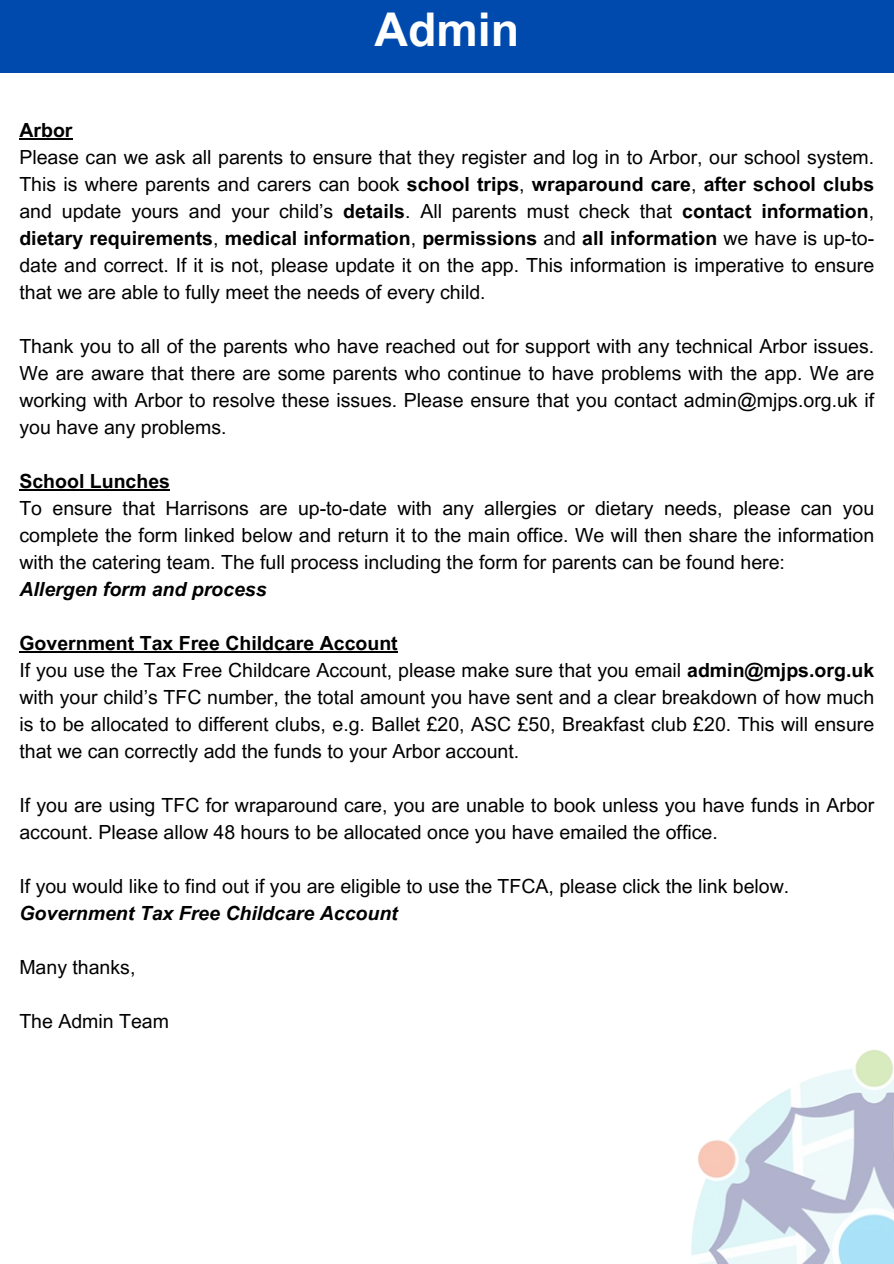
<style>
.page{position:relative;width:894px;height:1264px;background:#fff}
.page>*{position:absolute;margin:0;border:0;box-sizing:border-box;transform-origin:0 0}
.t1{font:700 46.5px "Arial MT Pro";color:#fff}
.t2{font:19.5px/27px "Arial MT Pro";color:#000;text-align:justify}
.t3{font:italic 700 19.5px "Arial MT Pro";color:#000}
.t4{font:700 19.5px "Arial MT Pro";color:#000}
.s1{font-weight:700}
</style>
<div class="page">
<div style="left:0;top:0;width:893px;height:72px;background:#004aad"></div>
<hr style="left:19px;top:138px;width:53px;height:1px;background:#000">
<hr style="left:19px;top:489px;width:151px;height:1px;background:#000">
<hr style="left:19px;top:651px;width:378px;height:1px;background:#000">
<img style="left:691px;top:1049px;width:202px;height:214px">
<p class="t1" style="left:374px;top:12px;width:146px">Admin</p>
<h1 class="t4" style="left:19px;top:123px;width:55px">Arbor</h1>
<p class="t2" style="left:19px;top:146px;width:856px">Please can we ask all parents to ensure that they register and log in to Arbor, our school system.<br>This is where parents and carers can book <span class="s1">school trips</span>, <span class="s1">wraparound care</span>, <span class="s1">after school clubs </span>and update yours and your child’s <span class="s1">details</span>. All parents must check that <span class="s1">contact information</span>, <span class="s1">dietary requirements</span>, <span class="s1">medical information</span>, <span class="s1">permissions</span> and <span class="s1">all information</span> we have is up-to&shy;date and correct. If it is not, please update it on the app. This information is imperative to ensure that we are able to fully meet the needs of every child.</p>
<p class="t2" style="left:19px;top:335px;width:856px">Thank you to all of the parents who have reached out for support with any technical Arbor issues.<br>We are aware that there are some parents who continue to have problems with the app. We are working with Arbor to resolve these issues. Please ensure that you contact admin@mjps.org.uk if you have any problems.</p>
<p class="t4" style="left:19px;top:474px;width:152px">School Lunches</p>
<p class="t2" style="left:19px;top:497px;width:856px">To ensure that Harrisons are up-to-date with any allergies or dietary needs, please can you complete the form linked below and return it to the main office. We will then share the information with the catering team. The full process including the form for parents can be found here:</p>
<p class="t3" style="left:19px;top:582px;width:248px">Allergen form and process</p>
<p class="t4" style="left:19px;top:636px;width:380px">Government Tax Free Childcare Account</p>
<p class="t2" style="left:19px;top:659px;width:856px">If you use the Tax Free Childcare Account, please make sure that you email <span class="s1">admin@mjps.org.uk </span>with your child’s TFC number, the total amount you have sent and a clear breakdown of how much is to be allocated to different clubs, e.g. Ballet £20, ASC £50, Breakfast club £20. This will ensure that we can correctly add the funds to your Arbor account.</p>
<p class="t2" style="left:19px;top:794px;width:856px">If you are using TFC for wraparound care, you are unable to book unless you have funds in Arbor account. Please allow 48 hours to be allocated once you have emailed the office.</p>
<p class="t2" style="left:19px;top:875px;width:771px">If you would like to find out if you are eligible to use the TFCA, please click the link below.</p>
<p class="t3" style="left:19px;top:906px;width:380px">Government Tax Free Childcare Account</p>
<p class="t2" style="left:19px;top:956px;width:117px">Many thanks,</p>
<p class="t2" style="left:19px;top:1010px;width:151px">The Admin Team</p>
</div>
